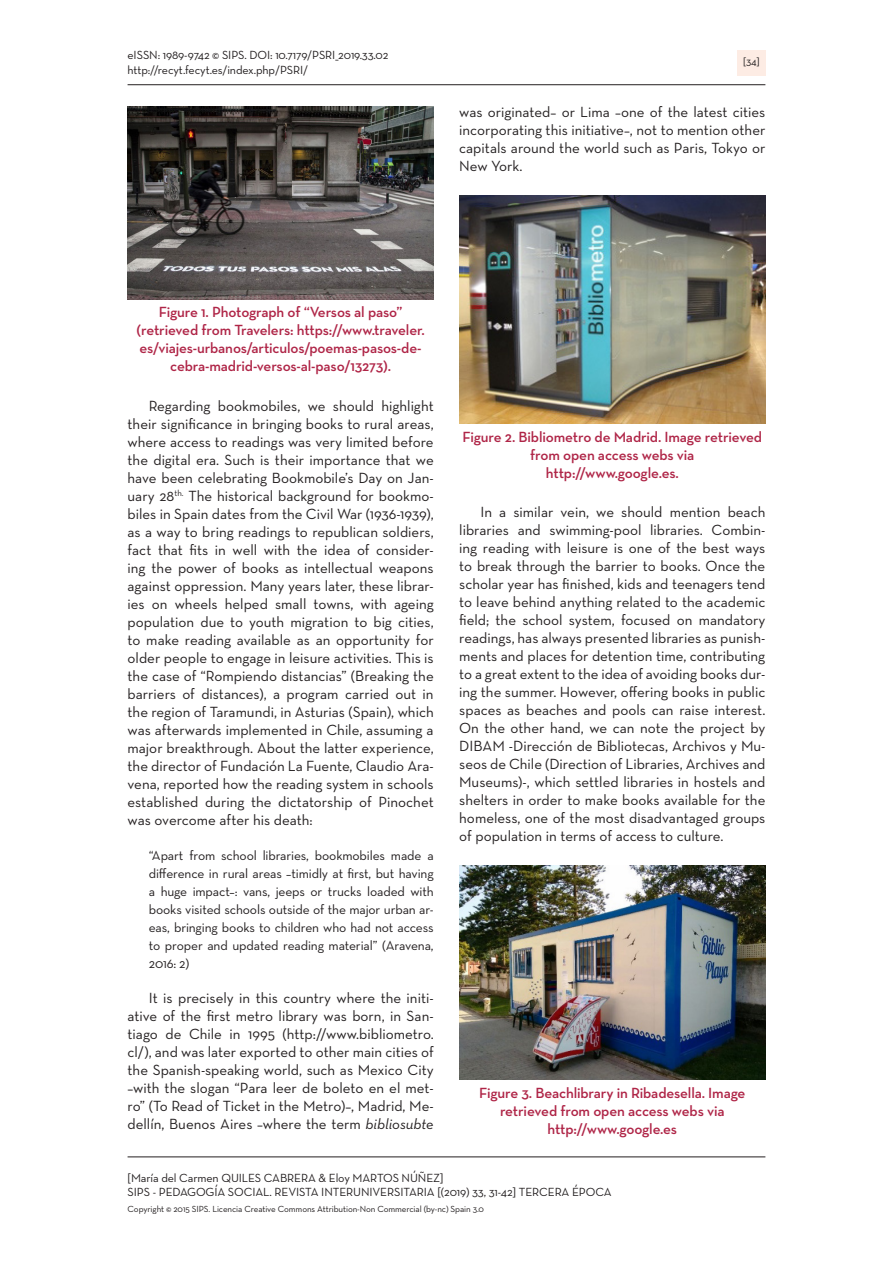
<style>
.page{position:relative;width:893px;height:1263px;background:#fff}
.page>*{position:absolute;margin:0;border:0;box-sizing:border-box;transform-origin:0 0}
.TextoIng{font:15px/18px "Neutra Text";color:#231f20;text-align:justify}
.GraficoTitulo{font:600 15px/18px "Neutra Text";letter-spacing:-.01em;color:#af2547;text-align:center}
.MetidopsIng{font:13.5px/18px "Neutra Text";letter-spacing:-.01em;color:#231f20;text-align:justify}
.t1{font:12px/15px "Neutra Text";letter-spacing:-.01em;color:#231f20}
.t2{font:10.5px "Neutra Text";color:#231f20}
.t3{font:9px "Neutra Text";letter-spacing:-.01em;color:#231f20}
.s1{font-style:italic}
</style>
<div class="page">
<div style="left:737px;top:50px;width:28px;height:25px;background:#fdece4"></div>
<hr style="left:128px;top:1156px;width:637px;height:1px;background:#231f20">
<hr style="left:128px;top:84px;width:637px;height:1px;background:#231f20">
<img style="left:128px;top:106px;width:306px;height:193px">
<img style="left:459px;top:195px;width:306px;height:229px">
<img style="left:459px;top:865px;width:306px;height:214px">
<p class="t1" style="left:128px;top:47px;width:262px">eISSN: 1989-9742 © SIPS. DOI: 10.7179/PSRI_2019.33.02 http://recyt.fecyt.es/index.php/PSRI/</p>
<p class="t2" style="left:743px;top:55px;width:18px">[34]</p>
<p class="TextoIng" style="left:459px;top:102px;width:308px">was originated– or Lima –one of the latest cities incorporating this initiative–, not to mention other capitals around the world such as Paris, Tokyo or New York.</p>
<p class="GraficoTitulo" style="left:137px;top:303px;width:290px">Figure 1. Photograph of “Versos al paso” (retrieved from Travelers: https://www.traveler. es/viajes-urbanos/articulos/poemas-pasos-de&shy;cebra-madrid-versos-al-paso/13273).</p>
<p class="TextoIng" style="left:128px;top:396px;width:308px;text-indent:21px">Regarding bookmobiles, we should highlight their significance in bringing books to rural areas, where access to readings was very limited before the digital era. Such is their importance that we have been celebrating Bookmobile’s Day on Jan&shy;uary 28<sup>th.</sup> The historical background for bookmo&shy;biles in Spain dates from the Civil War (1936-1939), as a way to bring readings to republican soldiers, fact that fits in well with the idea of consider&shy;ing the power of books as intellectual weapons against oppression. Many years later, these librar&shy;ies on wheels helped small towns, with ageing population due to youth migration to big cities, to make reading available as an opportunity for older people to engage in leisure activities. This is the case of “Rompiendo distancias” (Breaking the barriers of distances), a program carried out in the region of Taramundi, in Asturias (Spain), which was afterwards implemented in Chile, assuming a major breakthrough. About the latter experience, the director of Fundación La Fuente, Claudio Ara&shy;vena, reported how the reading system in schools established during the dictatorship of Pinochet was overcome after his death:</p>
<p class="MetidopsIng" style="left:149px;top:846px;width:286px">“Apart from school libraries, bookmobiles made a difference in rural areas –timidly at first, but having a huge impact–: vans, jeeps or trucks loaded with books visited schools outside of the major urban ar&shy;eas, bringing books to children who had not access to proper and updated reading material” (Aravena, 2016: 2)</p>
<p class="TextoIng" style="left:128px;top:988px;width:308px;text-indent:21px">It is precisely in this country where the initi&shy;ative of the first metro library was born, in San&shy;tiago de Chile in 1995 (http://www.bibliometro. cl/), and was later exported to other main cities of the Spanish-speaking world, such as Mexico City –with the slogan “Para leer de boleto en el met&shy;ro” (To Read of Ticket in the Metro)–, Madrid, Me&shy;dellín, Buenos Aires –where the term <span class="s1">bibliosubte</span></p>
<p class="GraficoTitulo" style="left:463px;top:428px;width:301px">Figure 2. Bibliometro de Madrid. Image retrieved from open access webs via http://www.google.es.</p>
<p class="TextoIng" style="left:459px;top:503px;width:308px;text-indent:21px">In a similar vein, we should mention beach libraries and swimming-pool libraries. Combin&shy;ing reading with leisure is one of the best ways to break through the barrier to books. Once the scholar year has finished, kids and teenagers tend to leave behind anything related to the academic field; the school system, focused on mandatory readings, has always presented libraries as punish&shy;ments and places for detention time, contributing to a great extent to the idea of avoiding books dur&shy;ing the summer. However, offering books in public spaces as beaches and pools can raise interest.<br>On the other hand, we can note the project by DIBAM -Dirección de Bibliotecas, Archivos y Mu&shy;seos de Chile (Direction of Libraries, Archives and Museums)-, which settled libraries in hostels and shelters in order to make books available for the homeless, one of the most disadvantaged groups of population in terms of access to culture.</p>
<p class="GraficoTitulo" style="left:479px;top:1083px;width:268px">Figure 3. Beachlibrary in Ribadesella. Image retrieved from open access webs via http://www.google.es</p>
<p class="t1" style="left:128px;top:1170px;width:486px;line-height:14.4px">[María del Carmen QUILES CABRERA &amp; Eloy MARTOS NÚÑEZ]<br>SIPS - PEDAGOGÍA SOCIAL. REVISTA INTERUNIVERSITARIA [(2019) 33, 31-42] TERCERA ÉPOCA</p>
<p class="t3" style="left:128px;top:1203px;width:358px">Copyright © 2015 SIPS. Licencia Creative Commons Attribution-Non Commercial (by-nc) Spain 3.0</p>
</div>
